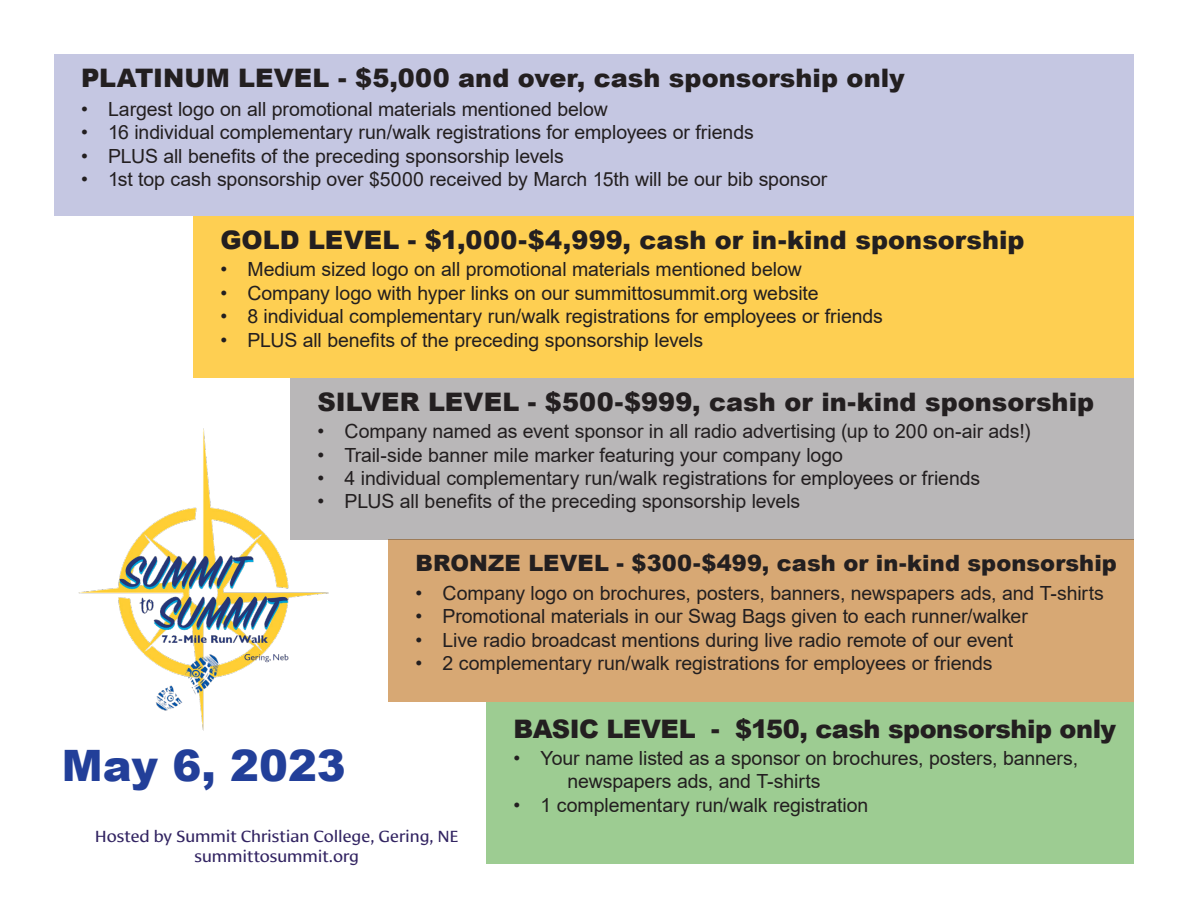
<style>
.page{position:relative;width:1188px;height:918px;background:#fff}
.page>*{position:absolute;margin:0;border:0;box-sizing:border-box;transform-origin:0 0}
.t1{font:900 43.35px "Arial";color:#223f99}
.t2{font:900 25.5px "Arial";color:#231f20}
.t3{font:900 25.5px "Arial";letter-spacing:-.02em;color:#231f20}
.t4{font:900 22.5px "Arial";letter-spacing:.005em;color:#231f20}
.t5{font:19.5px "Arial";letter-spacing:-.005em;color:#231f20}
.t6{font:16.5px "Cora";color:#322462}
</style>
<div class="page">
<div style="left:193px;top:216px;width:941px;height:162px;background:#fecf52"></div>
<div style="left:54px;top:54px;width:1080px;height:162px;background:#c5c7e2"></div>
<div style="left:389px;top:540px;width:745px;height:162px;background:#d7a874"></div>
<div style="left:291px;top:378px;width:843px;height:162px;background:#b9b7b8"></div>
<div style="left:487px;top:702px;width:647px;height:162px;background:#9dcc92"></div>
<img style="left:78px;top:424px;width:251px;height:307px">
<p class="t2" style="left:81px;top:60px;width:825px">PLATINUM LEVEL - $5,000 and over, cash sponsorship only</p>
<p class="t5" style="left:81px;top:95px;width:528px">• Largest logo on all promotional materials mentioned below</p>
<p class="t5" style="left:81px;top:119px;width:674px">• 16 individual complementary run/walk registrations for employees or friends</p>
<p class="t5" style="left:81px;top:142px;width:484px">• PLUS all benefits of the preceding sponsorship levels</p>
<p class="t5" style="left:81px;top:166px;width:748px">• 1st top cash sponsorship over $5000 received by March 15th will be our bib sponsor</p>
<p class="t2" style="left:220px;top:222px;width:806px">GOLD LEVEL - $1,000-$4,999, cash or in-kind sponsorship</p>
<p class="t5" style="left:220px;top:256px;width:583px">• Medium sized logo on all promotional materials mentioned below</p>
<p class="t5" style="left:220px;top:279px;width:600px">• Company logo with hyper links on our summittosummit.org website</p>
<p class="t5" style="left:220px;top:303px;width:664px">• 8 individual complementary run/walk registrations for employees or friends</p>
<p class="t5" style="left:220px;top:326px;width:484px">• PLUS all benefits of the preceding sponsorship levels</p>
<p class="t2" style="left:318px;top:384px;width:778px">SILVER LEVEL - $500-$999, cash or in-kind sponsorship</p>
<p class="t5" style="left:318px;top:418px;width:715px">• Company named as event sponsor in all radio advertising (up to 200 on-air ads!)</p>
<p class="t5" style="left:318px;top:441px;width:527px">• Trail-side banner mile marker featuring your company logo</p>
<p class="t5" style="left:318px;top:465px;width:664px">• 4 individual complementary run/walk registrations for employees or friends</p>
<p class="t5" style="left:318px;top:488px;width:484px">• PLUS all benefits of the preceding sponsorship levels</p>
<p class="t4" style="left:416px;top:547px;width:703px">BRONZE LEVEL - $300-$499, cash or in-kind sponsorship</p>
<p class="t5" style="left:416px;top:580px;width:690px">• Company logo on brochures, posters, banners, newspapers ads, and T-shirts</p>
<p class="t5" style="left:416px;top:603px;width:614px">• Promotional materials in our Swag Bags given to each runner/walker</p>
<p class="t5" style="left:416px;top:627px;width:599px">• Live radio broadcast mentions during live radio remote of our event</p>
<p class="t5" style="left:416px;top:650px;width:579px">• 2 complementary run/walk registrations for employees or friends</p>
<p class="t3" style="left:514px;top:710px;width:604px">BASIC LEVEL - $150, cash sponsorship only</p>
<p class="t1" style="left:62px;top:734px;width:285px">May 6, 2023</p>
<p class="t5" style="left:514px;top:745px;width:566px">• Your name listed as a sponsor on brochures, posters, banners,</p>
<p class="t5" style="left:568px;top:768px;width:255px">newspapers ads, and T-shirts</p>
<p class="t5" style="left:514px;top:791px;width:356px">• 1 complementary run/walk registration</p>
<p class="t6" style="left:95px;top:827px;width:364px">Hosted by Summit Christian College, Gering, NE</p>
<p class="t6" style="left:195px;top:847px;width:166px">summittosummit.org</p>
</div>
